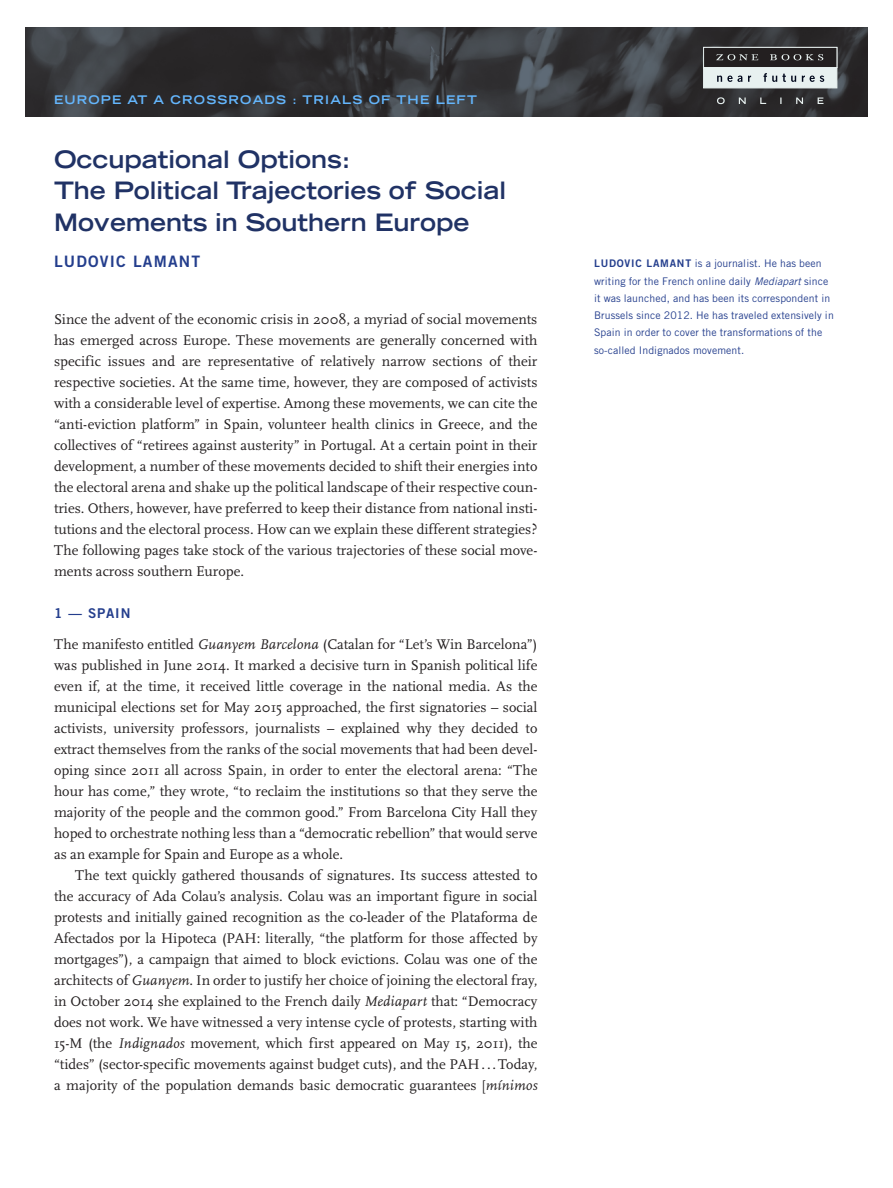
<style>
.page{position:relative;width:893px;height:1188px;background:#fff}
.page>*{position:absolute;margin:0;border:0;box-sizing:border-box;transform-origin:0 0}
._1_1___title{font:700 expanded 24px/31.5px "Trade Gothic LH";color:#203265}
._1_2___author{font:15.75px "Trade Gothic LT Std Bd 2";letter-spacing:.075em;color:#243e8d}
._3_1___essay_text{font:14.7px/21px "Scala Pro";color:#231f20;text-align:justify}
._2_1___A_head{font:13.5px "Trade Gothic LT Std Bd 2";letter-spacing:.075em;color:#243e8d}
.t1{font:700 expanded 11.85px "Trade Gothic LH";letter-spacing:.1em;color:#64b6fd}
._5___bio{font:10.5px/17.2px "Trade Gothic LT Std";letter-spacing:.01em;color:#243e8d}
.s1{font-style:italic}
.s2{font-family:"Trade Gothic LT Std Bd 2"}
</style>
<div class="page">
<img style="left:26px;top:27px;width:841px;height:89px">
<div style="left:703px;top:68px;width:134px;height:20px;background:#e8f1f0"></div>
<div style="left:704px;top:47px;width:133px;height:21px;background:#231f20"></div>
<div style="left:703px;top:47px;width:134px;height:21px;border:1px solid #e8f1f0"></div>
<svg style="left:717px;top:97px;width:106px;height:7px"></svg>
<svg style="left:716px;top:54px;width:42px;height:6px"></svg>
<svg style="left:770px;top:54px;width:53px;height:6px"></svg>
<svg style="left:717px;top:73px;width:107px;height:9px"></svg>
<p class="t1" style="left:54px;top:92px;width:424px">EUROPE AT A CROSSROADS : TRIALS OF THE LEFT</p>
<p class="_1_1___title" style="left:54px;top:143px;width:454px">Occupational Options:<br>The Political Trajectories of Social<br>Movements in Southern Europe</p>
<p class="_1_2___author" style="left:54px;top:251px;width:148px">LUDOVIC LAMANT</p>
<p class="_3_1___essay_text" style="left:54px;top:309px;width:485px">Since the advent of the economic crisis in 2008, a myriad of social movements has emerged across Europe. These movements are generally concerned with specific issues and are representative of relatively narrow sections of their respective societies. At the same time, however, they are composed of activists with a considerable level of expertise. Among these movements, we can cite the “anti-eviction platform” in Spain, volunteer health clinics in Greece, and the collectives of “retirees against austerity” in Portugal. At a certain point in their development, a number of these movements decided to shift their energies into the electoral arena and shake up the political landscape of their respective coun&shy;tries. Others, however, have preferred to keep their distance from national insti&shy;tutions and the electoral process. How can we explain these different strategies?<br>The following pages take stock of the various trajectories of these social move&shy;ments across southern Europe.</p>
<p class="_2_1___A_head" style="left:54px;top:605px;width:78px">1 — SPAIN</p>
<p class="_3_1___essay_text" style="left:54px;top:634px;width:485px">The manifesto entitled <span class="s1">Guanyem Barcelona</span> (Catalan for “Let’s Win Barcelona”) was published in June 2014. It marked a decisive turn in Spanish political life even if, at the time, it received little coverage in the national media. As the municipal elections set for May 2015 approached, the first signatories – social activists, university professors, journalists – explained why they decided to extract themselves from the ranks of the social movements that had been devel&shy;oping since 2011 all across Spain, in order to enter the electoral arena: “The hour has come,” they wrote, “to reclaim the institutions so that they serve the majority of the people and the common good.” From Barcelona City Hall they hoped to orchestrate nothing less than a “democratic rebellion” that would serve as an example for Spain and Europe as a whole.</p>
<p class="_3_1___essay_text" style="left:54px;top:865px;width:485px;text-indent:21px">The text quickly gathered thousands of signatures. Its success attested to the accuracy of Ada Colau’s analysis. Colau was an important figure in social protests and initially gained recognition as the co-leader of the Plataforma de Afectados por la Hipoteca (PAH: literally, “the platform for those affected by mortgages”), a campaign that aimed to block evictions. Colau was one of the architects of <span class="s1">Guanyem</span>. In order to justify her choice of joining the electoral fray, in October 2014 she explained to the French daily <span class="s1">Mediapart</span> that: “Democracy does not work. We have witnessed a very intense cycle of protests, starting with 15-M (the <span class="s1">Indignados</span> movement, which first appeared on May 15, 2011), the “tides” (sector-specific movements against budget cuts), and the PAH...Today, a majority of the population demands basic democratic guarantees [<span class="s1">mínimos</span></p>
<p class="_5___bio" style="left:594px;top:255px;width:241px"><span class="s2">LUDOVIC LAMANT</span> is a journalist. He has been writing for the French online daily <span class="s1">Mediapart</span> since it was launched, and has been its correspondent in Brussels since 2012. He has traveled extensively in Spain in order to cover the transformations of the so-called Indignados movement.</p>
</div>
